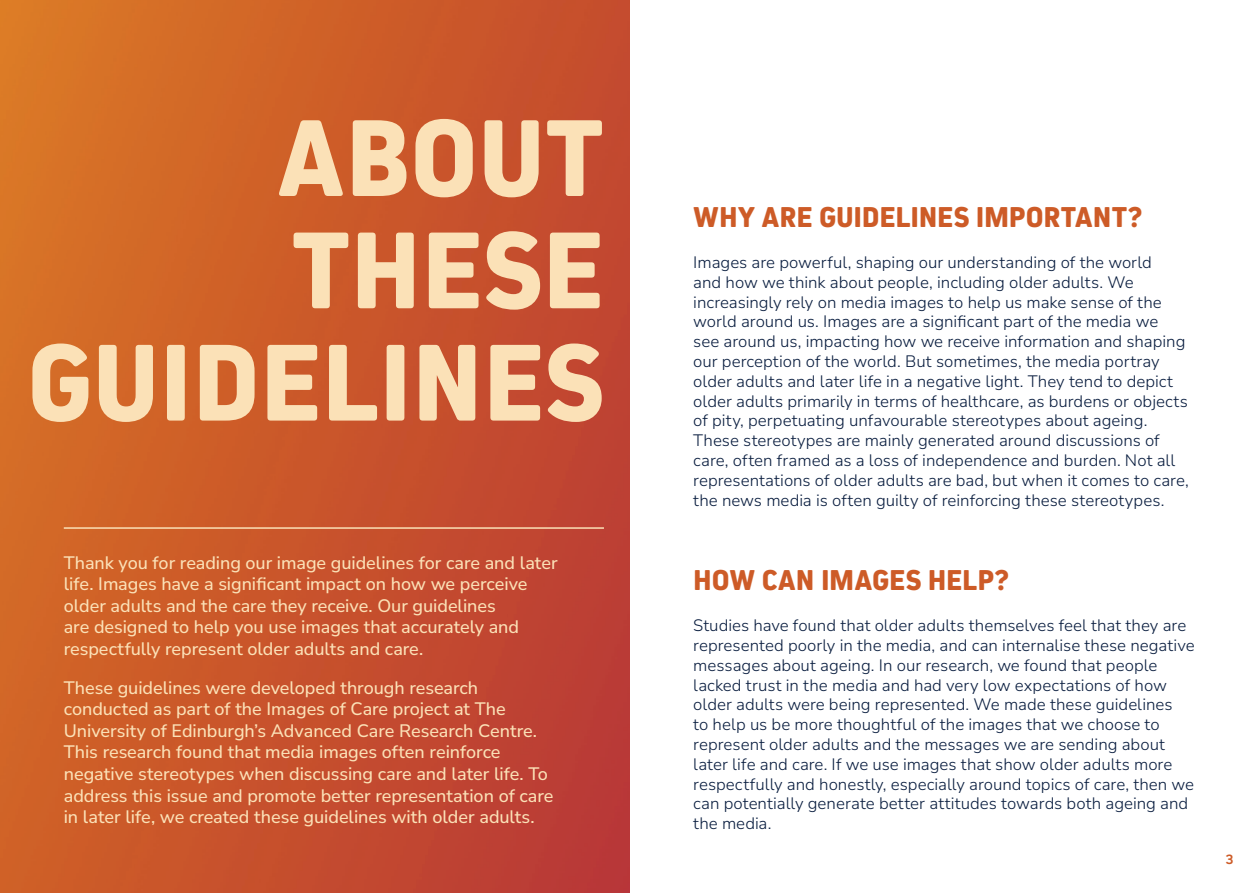
<style>
.page{position:relative;width:1259px;height:893px;background:#fff}
.page>*{position:absolute;margin:0;border:0;box-sizing:border-box;transform-origin:0 0}
.Heading{font:800 114px/112.4px "Kiro";color:#fbe1b7;text-align:right}
.Subtitle_1{font:800 30px "Kiro";letter-spacing:-.005em;color:#cd5b27}
.Body{font:200 18px/21.6px "Nunito Sans 12 pt";letter-spacing:-.005em;color:#fbe1b7}
.Subtitle_1-2{font:200 16.5px/19.8px "Nunito Sans 12 pt";color:#091d3f}
.Body-2{font:200 16.5px/19.8px "Nunito Sans 12 pt";color:#091d3f}
.t1{font:700 15px "Kiro";color:#cd5b27}
</style>
<div class="page">
<img style="left:0;top:0;width:629px;height:893px">
<hr style="left:64px;top:527px;width:540px;height:2px;background:#fbe1b7">
<p class="Heading" style="left:27px;top:103px;width:578px">ABOUT<br>THESE<br>GUIDELINES</p>
<p class="Body" style="left:64px;top:551px;width:495px">Thank you for reading our image guidelines for care and later life. Images have a significant impact on how we perceive older adults and the care they receive. Our guidelines<br>are designed to help you use images that accurately and respectfully represent older adults and care.</p>
<p class="Body" style="left:64px;top:676px;width:491px">These guidelines were developed through research conducted as part of the Images of Care project at The University of Edinburgh’s Advanced Care Research Centre.<br>This research found that media images often reinforce negative stereotypes when discussing care and later life. To address this issue and promote better representation of care in later life, we created these guidelines with older adults.</p>
<p class="Subtitle_1" style="left:693px;top:199px;width:450px">WHY ARE GUIDELINES IMPORTANT?</p>
<p class="Subtitle_1-2" style="left:693px;top:252px;width:497px">Images are powerful, shaping our understanding of the world<br>and how we think about people, including older adults. We increasingly rely on media images to help us make sense of the world around us. Images are a significant part of the media we<br>see around us, impacting how we receive information and shaping our perception of the world. But sometimes, the media portray older adults and later life in a negative light. They tend to depict older adults primarily in terms of healthcare, as burdens or objects of pity, perpetuating unfavourable stereotypes about ageing.<br>These stereotypes are mainly generated around discussions of care, often framed as a loss of independence and burden. Not all representations of older adults are bad, but when it comes to care, the news media is often guilty of reinforcing these stereotypes.</p>
<p class="Subtitle_1" style="left:693px;top:563px;width:317px">HOW CAN IMAGES HELP?</p>
<p class="Body-2" style="left:693px;top:615px;width:503px">Studies have found that older adults themselves feel that they are represented poorly in the media, and can internalise these negative messages about ageing. In our research, we found that people lacked trust in the media and had very low expectations of how older adults were being represented. We made these guidelines<br>to help us be more thoughtful of the images that we choose to represent older adults and the messages we are sending about later life and care. If we use images that show older adults more respectfully and honestly, especially around topics of care, then we can potentially generate better attitudes towards both ageing and the media.</p>
<p class="t1" style="left:1225px;top:850px;width:9px">3</p>
</div>
